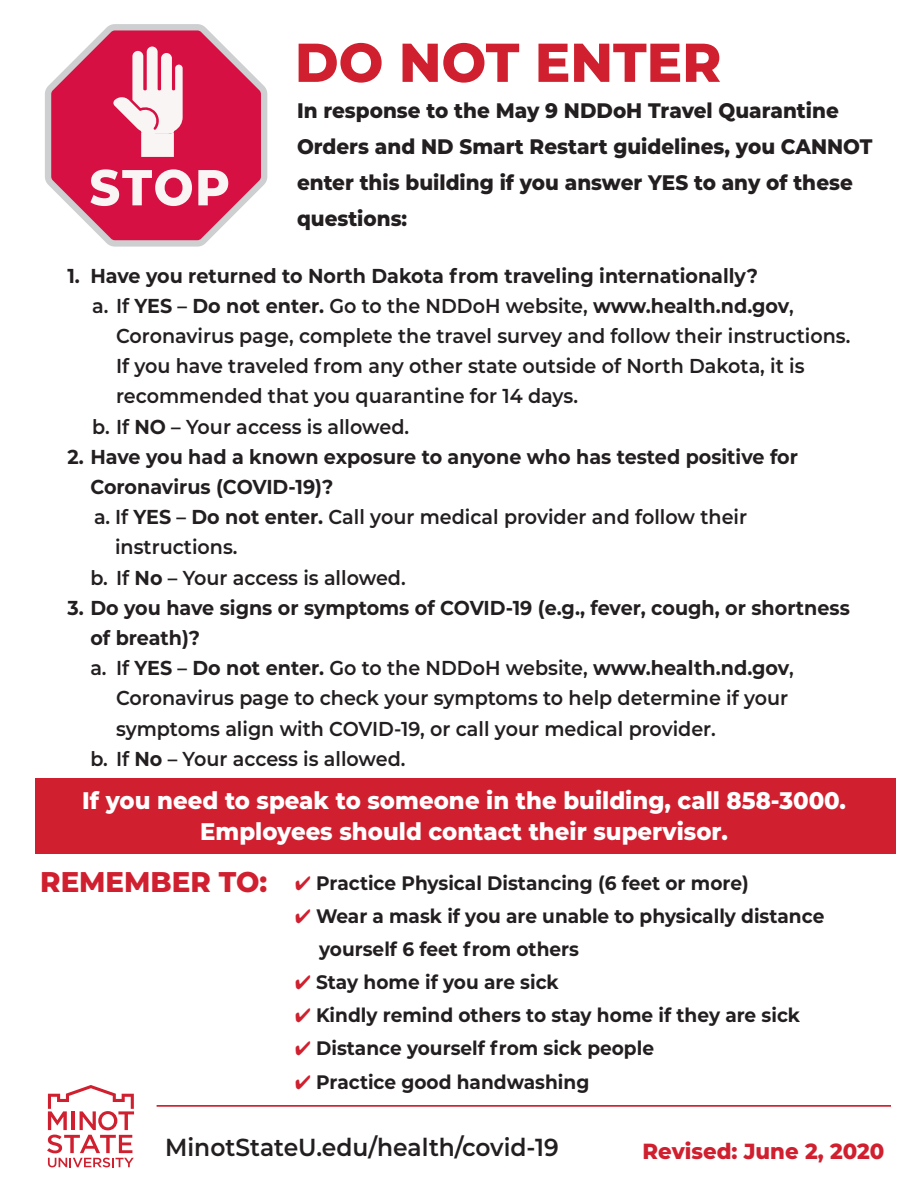
<style>
.page{position:relative;width:918px;height:1188px;background:#fff}
.page>*{position:absolute;margin:0;border:0;box-sizing:border-box;transform-origin:0 0}
.t1{font:800 54.6px "Montserrat";color:#d0202f}
.t2{font:800 28.5px "Montserrat";color:#d0202f}
.t3{font:600 24.6px "Montserrat";color:#231f20;scale:.95 1}
.t4{font:800 24px "Montserrat";color:#fff;scale:.95 1}
.t5{font:800 21.9px "Montserrat";color:#d0202f}
.t6{font:800 21px/36px "Montserrat";color:#231f20;scale:.95 1}
.t7{font:600 20.1px/30.2px "Montserrat";color:#231f20;scale:.95 1}
.t8{font:700 20.1px/30.2px "Montserrat";color:#231f20;scale:.95 1}
.t9{font:700 19.5px/33.2px "Montserrat";color:#231f20;scale:.95 1}
.s1{font-weight:700}
.s2{color:#d0202f}
</style>
<div class="page">
<div style="left:35px;top:778px;width:860px;height:76px;background:#d0202f"></div>
<svg style="left:45px;top:24px;width:222px;height:223px;fill:#d71043"></svg>
<svg style="left:111px;top:44px;width:74px;height:115px"></svg>
<svg style="left:91px;top:169px;width:101px;height:37px"></svg>
<svg style="left:198px;top:170px;width:30px;height:35px"></svg>
<svg style="left:47px;top:1085px;width:87px;height:82px"></svg>
<hr style="left:157px;top:1105px;width:734px;height:2px;background:#d0202f">
<p class="t1" style="left:295px;top:22px;width:428px">DO NOT ENTER</p>
<p class="t6" style="left:297px;top:91px;width:607px">In response to the May 9 NDDoH Travel Quarantine Orders and ND Smart Restart guidelines, you CANNOT enter this building if you answer YES to any of these questions:</p>
<p class="t8" style="left:68px;top:259px;width:728px">1. Have you returned to North Dakota from traveling internationally?</p>
<p class="t7" style="left:116px;top:290px;width:775px;text-indent:-24px">a. If <span class="s1">YES</span> – <span class="s1">Do not enter.</span> Go to the NDDoH website, <span class="s1">www.health.nd.gov</span>, Coronavirus page, complete the travel survey and follow their instructions.<br>If you have traveled from any other state outside of North Dakota, it is recommended that you quarantine for 14 days.</p>
<p class="t7" style="left:92px;top:411px;width:335px">b. If <span class="s1">NO</span> – Your access is allowed.</p>
<p class="t8" style="left:90px;top:441px;width:746px;text-indent:-23px">2. Have you had a known exposure to anyone who has tested positive for<br>Coronavirus (COVID-19)?</p>
<p class="t7" style="left:115px;top:501px;width:667px;text-indent:-21px">a. If <span class="s1">YES</span> – <span class="s1">Do not enter.</span> Call your medical provider and follow their instructions.</p>
<p class="t7" style="left:90px;top:562px;width:333px">b. If <span class="s1">No</span> – Your access is allowed.</p>
<p class="t8" style="left:90px;top:592px;width:801px;text-indent:-23px">3. Do you have signs or symptoms of COVID-19 (e.g., fever, cough, or shortness of breath)?</p>
<p class="t7" style="left:116px;top:652px;width:715px;text-indent:-26px">a. If <span class="s1">YES</span> – <span class="s1">Do not enter.</span> Go to the NDDoH website, <span class="s1">www.health.nd.gov</span>,<br>Coronavirus page to check your symptoms to help determine if your symptoms align with COVID-19, or call your medical provider.</p>
<p class="t7" style="left:90px;top:743px;width:333px">b. If <span class="s1">No</span> – Your access is allowed.</p>
<p class="t4" style="left:82px;top:783px;width:806px">If you need to speak to someone in the building, call 858-3000.</p>
<p class="t4" style="left:200px;top:814px;width:557px">Employees should contact their supervisor.</p>
<p class="t2" style="left:40px;top:861px;width:229px">REMEMBER TO:</p>
<p class="t9" style="left:295px;top:865px;width:479px"><span class="s2">✔</span> Practice Physical Distancing (6 feet or more)</p>
<p class="t9" style="left:319px;top:898px;width:533px;text-indent:-24px"><span class="s2">✔</span> Wear a mask if you are unable to physically distance yourself 6 feet from others</p>
<p class="t9" style="left:295px;top:965px;width:279px"><span class="s2">✔</span> Stay home if you are sick</p>
<p class="t9" style="left:295px;top:998px;width:533px"><span class="s2">✔</span> Kindly remind others to stay home if they are sick</p>
<p class="t9" style="left:295px;top:1031px;width:379px"><span class="s2">✔</span> Distance yourself from sick people</p>
<p class="t9" style="left:295px;top:1064px;width:311px"><span class="s2">✔</span> Practice good handwashing</p>
<p class="t3" style="left:165px;top:1130px;width:416px">MinotStateU.edu/health/covid-19</p>
<p class="t5" style="left:643px;top:1135px;width:243px">Revised: June 2, 2020</p>
</div>
